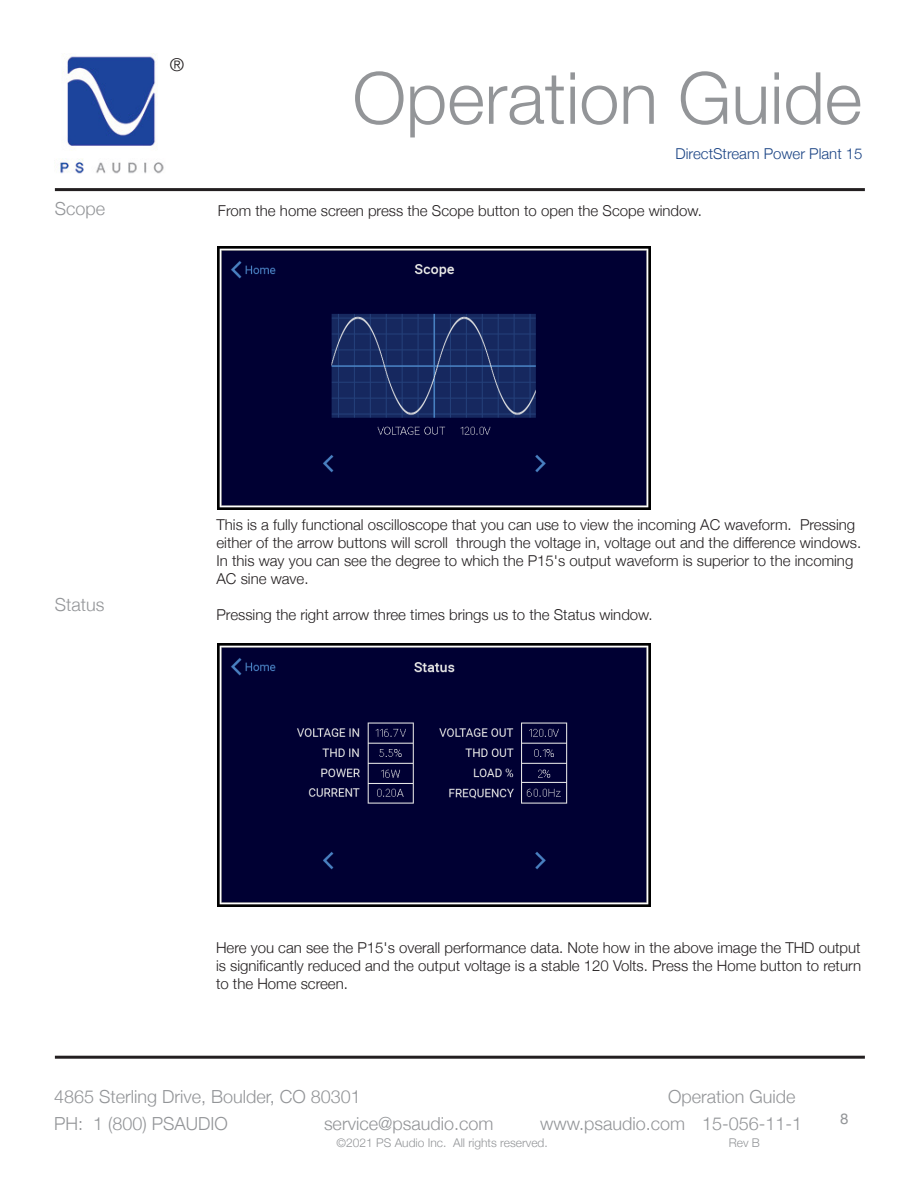
<style>
.page{position:relative;width:918px;height:1188px;background:#fff}
.page>*{position:absolute;margin:0;border:0;box-sizing:border-box;transform-origin:0 0}
.t1{font:300 72px "Helvetica Neue";color:#939598}
.t2{font:300 18px "Helvetica Neue";color:#939598}
.t3{font:300 18px "Helvetica Neue";color:#231f20}
.t4{font:300 15px/18px "Helvetica Neue";color:#231f20}
.t5{font:300 15px "Helvetica Neue";color:#1b4485}
.t6{font:15px "Helvetica Neue";color:#939598}
.t7{font:300 12px "Helvetica Neue";color:#939598}
</style>
<div class="page">
<hr style="left:55px;top:188px;width:810px;height:3px;background:#231f20">
<hr style="left:55px;top:1056px;width:810px;height:3px;background:#231f20">
<img style="left:60px;top:54px;width:104px;height:120px">
<img style="left:218px;top:246px;width:432px;height:264px">
<img style="left:218px;top:644px;width:432px;height:263px">
<p class="t2" style="left:55px;top:194px;width:52px">Scope</p>
<p class="t3" style="left:170px;top:50px;width:16px">®</p>
<h1 class="t1" style="left:353px;top:40px;width:511px">Operation Guide</h1>
<p class="t5" style="left:676px;top:142px;width:189px">DirectStream Power Plant 15</p>
<p class="t4" style="left:218px;top:201px;width:486px">From the home screen press the Scope button to open the Scope window.</p>
<p class="t2" style="left:55px;top:590px;width:51px">Status</p>
<p class="t4" style="left:217px;top:515px;width:646px">This is a fully functional oscilloscope that you can use to view the incoming AC waveform. Pressing either of the arrow buttons will scroll through the voltage in, voltage out and the difference windows.<br>In this way you can see the degree to which the P15's output waveform is superior to the incoming AC sine wave.</p>
<p class="t4" style="left:217px;top:605px;width:438px">Pressing the right arrow three times brings us to the Status window.</p>
<p class="t4" style="left:216px;top:938px;width:647px;text-align:justify">Here you can see the P15's overall performance data. Note how in the above image the THD output is significantly reduced and the output voltage is a stable 120 Volts. Press the Home button to return to the Home screen.</p>
<p class="t2" style="left:54px;top:1082px;width:308px">4865 Sterling Drive, Boulder, CO 80301</p>
<p class="t2" style="left:668px;top:1082px;width:129px">Operation Guide</p>
<p class="t2" style="left:54px;top:1109px;width:175px">PH: 1 (800) PSAUDIO</p>
<p class="t2" style="left:324px;top:1109px;width:171px">service@psaudio.com</p>
<p class="t2" style="left:540px;top:1109px;width:264px">www.psaudio.com 15-056-11-1</p>
<p class="t7" style="left:337px;top:1133px;width:213px">©2021 PS Audio Inc. All rights reserved.</p>
<p class="t7" style="left:729px;top:1133px;width:33px">Rev B</p>
<p class="t6" style="left:840px;top:1107px;width:10px">8</p>
</div>
